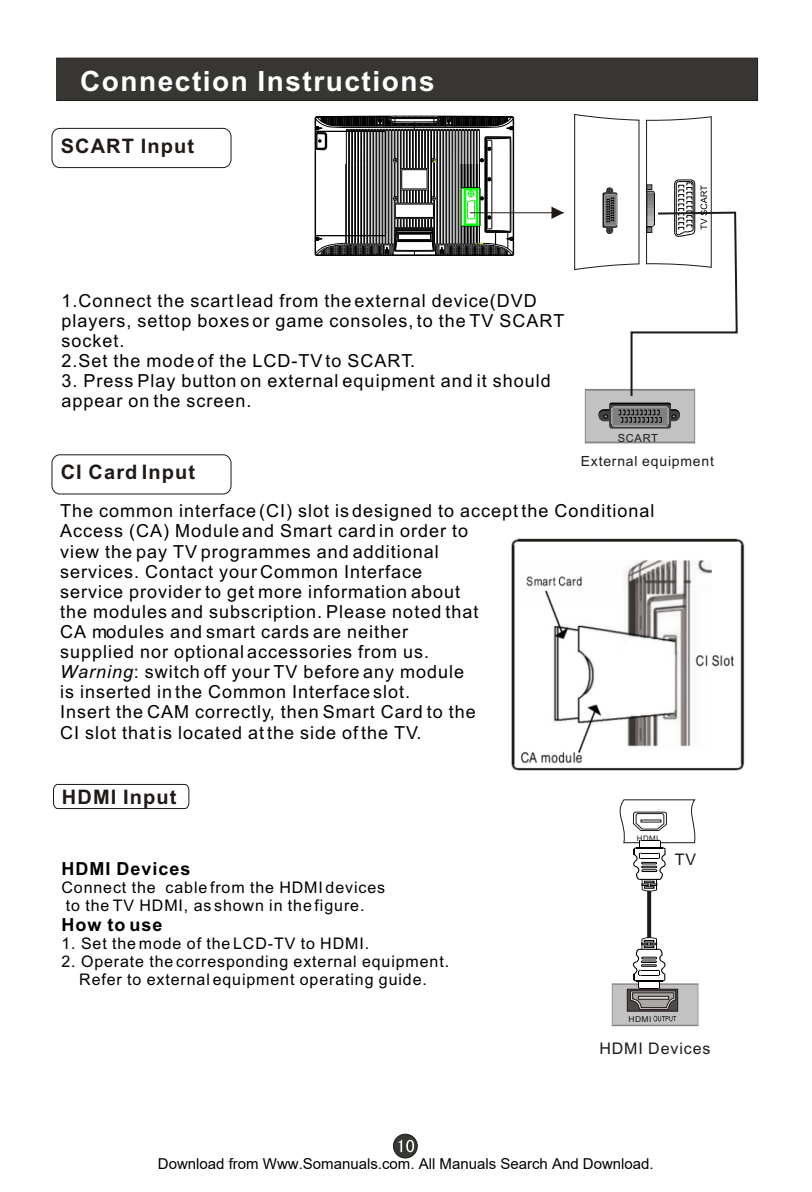
<style>
.page{position:relative;width:812px;height:1192px;background:#fff}
.page>*{position:absolute;margin:0;border:0;box-sizing:border-box;transform-origin:0 0}
.t1{font:700 28px "Arial";letter-spacing:.055em;color:#fff}
.t2{font:700 20px "Arial";letter-spacing:.055em;color:#1f1a17}
.t3{font:18px/20.2px "Arial";letter-spacing:.055em;color:#000}
.t4{font:700 18px "Arial";letter-spacing:.055em;color:#000}
.t5{font:16px/17.8px "Arial";letter-spacing:.055em;color:#000}
.t6{font:16px "Arial";letter-spacing:.055em;color:#1f1a17}
.t7{font:15px "Arial";color:#000}
.t8{font:14px "Arial";letter-spacing:.055em;color:#1f1a17}
.t9{font:11.2px "Arial";letter-spacing:.055em;color:#1f1a17}
.t10{font:8.2px "Arial";color:#1f1a17;scale:1.04 1}
.t11{font:7.6px "Arial";color:#1f1a17;scale:1.04 1}
.s1{font-style:italic}
</style>
<div class="page">
<div style="left:56px;top:58px;width:702px;height:43px;background:#383633;border:1px solid #1f1a17"></div>
<div style="left:393px;top:1134px;width:25px;height:24px;background:#383633;border:1px solid #1f1a17;border-radius:50%"></div>
<svg style="left:398px;top:1140px;width:16px;height:12px"></svg>
<div style="left:52px;top:128px;width:179px;height:40px;border:1px solid #1f1a17;border-radius:8px"></div>
<svg style="left:647px;top:893px;width:4px;height:43px"></svg>
<svg style="left:619px;top:799px;width:77px;height:94px"></svg>
<svg style="left:612px;top:936px;width:87px;height:90px"></svg>
<svg style="left:53px;top:784px;width:136px;height:25px"></svg>
<svg style="left:574px;top:114px;width:164px;height:329px"></svg>
<svg style="left:315px;top:116px;width:199px;height:140px"></svg>
<hr style="left:470px;top:212px;width:94px;height:1px;background:#1f1a17">
<svg style="left:551px;top:207px;width:13px;height:12px"></svg>
<div style="left:52px;top:455px;width:179px;height:39px;border:1px solid #1f1a17;border-radius:8px"></div>
<img style="left:511px;top:538px;width:234px;height:233px">
<h1 class="t1" style="left:80px;top:71px;width:356px">Connection Instructions</h1>
<p class="t2" style="left:61px;top:138px;width:135px">SCART Input</p>
<p class="t3" style="left:62px;top:292px;width:504px">1.Connect the scart lead from the external device(DVD players, settop boxes or game consoles, to the TV SCART socket.<br>2.Set the mode of the LCD-TV to SCART.</p>
<p class="t3" style="left:62px;top:372px;width:491px">3. Press Play button on external equipment and it should appear on the screen.</p>
<p class="t9" style="left:618px;top:434px;width:42px">SCART</p>
<p class="t8" style="left:581px;top:456px;width:135px">External equipment</p>
<p class="t2" style="left:61px;top:464px;width:136px">CI Card Input</p>
<p class="t3" style="left:60px;top:503px;width:596px">The common interface (CI) slot is designed to accept the Conditional Access (CA) Module and Smart card in order to<br>view the pay TV programmes and additional<br>services. Contact your Common Interface<br>service provider to get more information about<br>the modules and subscription. Please noted that<br>CA modules and smart cards are neither<br>supplied nor optional accessories from us.<br><span class="s1">Warning</span>: switch off your TV before any module<br>is inserted in the Common Interface slot.<br>Insert the CAM correctly, then Smart Card to the<br>CI slot that is located at the side of the TV.</p>
<p class="t2" style="left:62px;top:789px;width:116px">HDMI Input</p>
<p class="t4" style="left:62px;top:862px;width:131px">HDMI Devices</p>
<p class="t5" style="left:62px;top:880px;width:325px">Connect the cable from the HDMI devices to the TV HDMI, as shown in the figure.</p>
<p class="t4" style="left:62px;top:917px;width:103px">How to use</p>
<p class="t5" style="left:62px;top:936px;width:309px">1. Set the mode of the LCD-TV to HDMI.</p>
<p class="t5" style="left:62px;top:954px;width:389px;text-align:center">2. Operate the corresponding external equipment.<br>Refer to external equipment operating guide.</p>
<p class="t11" style="left:637px;top:835px;width:22px">HDMI</p>
<p class="t6" style="left:675px;top:854px;width:23px">TV</p>
<p class="t10" style="left:628px;top:1016px;width:24px">HDMI</p>
<p class="t6" style="left:599px;top:1043px;width:113px">HDMI Devices</p>
<p class="t7" style="left:158px;top:1155px;width:497px">Download from Www.Somanuals.com. All Manuals Search And Download.</p>
</div>
